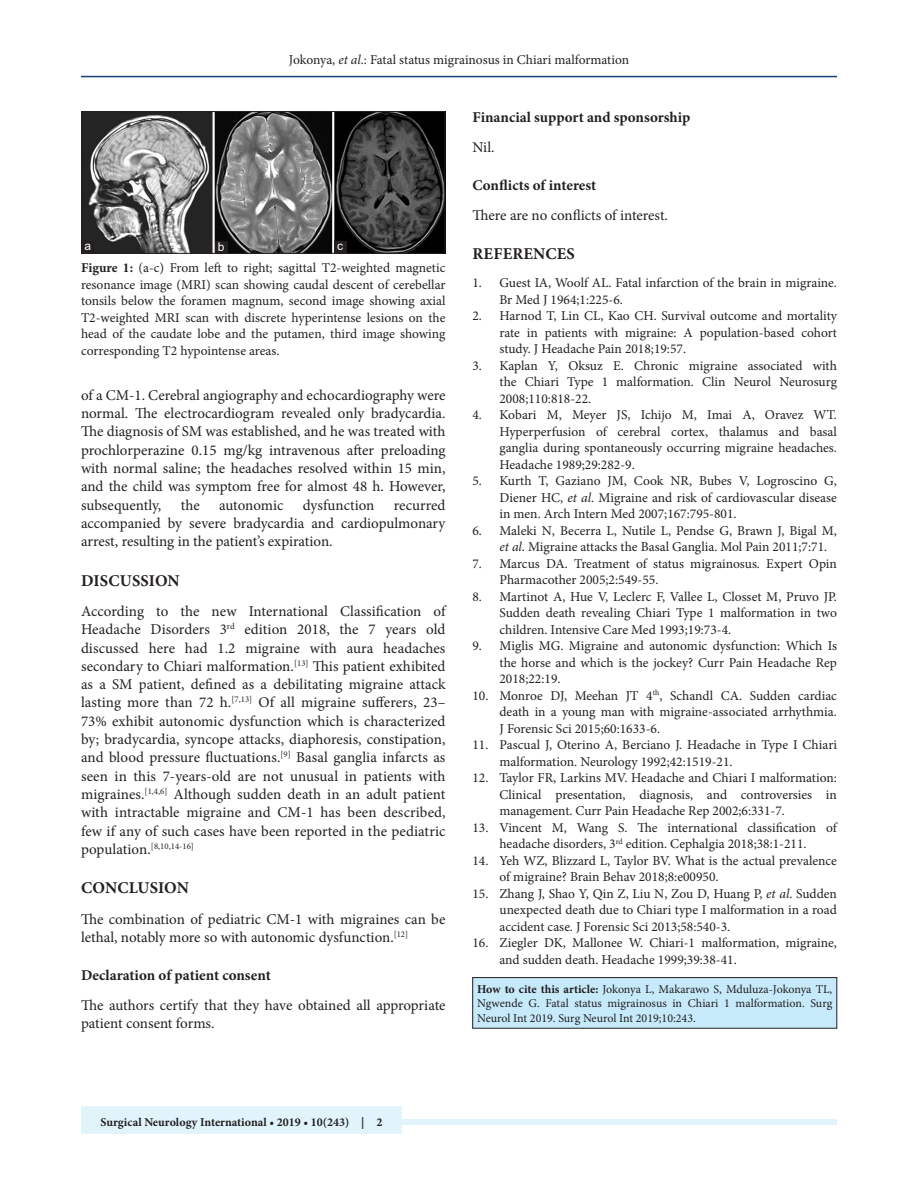
<style>
.page{position:relative;width:918px;height:1188px;background:#fff}
.page>*{position:absolute;margin:0;border:0;box-sizing:border-box;transform-origin:0 0}
.t1{font:700 16.5px "Minion Pro";letter-spacing:.01em;color:#231f20}
.TX{font:15px/18.3px "Minion Pro";color:#231f20;text-align:justify}
.t2{font:700 15px "Minion Pro";color:#231f20}
.REF{font:13.5px/16.5px "Minion Pro";color:#231f20;text-align:justify}
.FGC{font:13.5px/16.5px "Minion Pro";letter-spacing:-.005em;color:#231f20;text-align:justify}
.HTC{font:12px/14.4px "Minion Pro";color:#231f20;text-align:justify}
.JF{font:700 12px "Minion Pro";color:#231f20}
.LABEL{font:12px "Arial";color:#fff}
.TX-2{font:8.7px "Minion Pro";color:#231f20}
.s1{font-style:italic}
.s2{font-weight:700}
.s3{font-size:15px}
</style>
<div class="page">
<hr style="left:81px;top:76px;width:756px;height:1px;background:#164077">
<div style="left:81px;top:1119px;width:756px;height:6px;background:#e1f4fc"></div>
<div style="left:81px;top:1106px;width:320px;height:28px;background:#e1f4fc"></div>
<div style="left:473px;top:978px;width:364px;height:50px;background:#c6eafa"></div>
<div style="left:473px;top:977px;width:364px;height:51px;border:1px solid #231f20"></div>
<img style="left:84px;top:113px;width:359px;height:139px">
<div style="left:82px;top:111px;width:363px;height:143px;border:1px solid #231f20"></div>
<div style="left:334px;top:241px;width:13px;height:13px;background:#231f20"></div>
<div style="left:215px;top:241px;width:13px;height:13px;background:#231f20"></div>
<div style="left:81px;top:241px;width:13px;height:13px;background:#231f20"></div>
<p class="FGC" style="left:289px;top:51px;width:342px">Jokonya, <span class="s1">et al</span>.: Fatal status migrainosus in Chiari malformation</p>
<p class="LABEL" style="left:85px;top:238px;width:8px">a</p>
<p class="LABEL" style="left:218px;top:239px;width:8px">b</p>
<p class="LABEL" style="left:337px;top:238px;width:7px">c</p>
<p class="FGC" style="left:81px;top:260px;width:366px"><span class="s2">Figure 1:</span> (a-c) From left to right; sagittal T2-weighted magnetic resonance image (MRI) scan showing caudal descent of cerebellar tonsils below the foramen magnum, second image showing axial T2-weighted MRI scan with discrete hyperintense lesions on the head of the caudate lobe and the putamen, third image showing corresponding T2 hypointense areas.</p>
<p class="TX" style="left:81px;top:386px;width:366px">of a CM-1. Cerebral angiography and echocardiography were normal. The electrocardiogram revealed only bradycardia.<br>The diagnosis of SM was established, and he was treated with prochlorperazine 0.15 mg/kg intravenous after preloading with normal saline; the headaches resolved within 15 min, and the child was symptom free for almost 48 h. However, subsequently,</p>
<p class="TX" style="left:81px;top:496px;width:366px;text-indent:313px">recurred accompanied by severe bradycardia and cardiopulmonary arrest, resulting in the patient’s expiration.</p>
<h1 class="t1" style="left:81px;top:569px;width:100px">DISCUSSION</h1>
<p class="TX" style="left:81px;top:602px;width:366px">According to the new International Classification of Headache Disorders 3<sup>rd</sup> edition 2018, the 7 years old discussed here had 1.2 migraine with aura headaches secondary to Chiari malformation.<sup>[13]</sup> This patient exhibited as a SM patient, defined as a debilitating migraine attack lasting more than 72 h.<sup>[7,13]</sup> Of all migraine sufferers, 23– 73% exhibit autonomic dysfunction which is characterized by; bradycardia, syncope attacks, diaphoresis, constipation, and blood pressure fluctuations.<sup>[9]</sup> Basal ganglia infarcts as seen in this 7-years-old are not unusual in patients with migraines.<sup>[1,4,6]</sup> Although sudden death in an adult patient with intractable migraine and CM-1 has been described, few if any of such cases have been reported in the pediatric</p>
<p class="TX-2" style="left:81px;top:840px;width:114px"><span class="s3">population.</span>[8,10,14-16]</p>
<h1 class="t1" style="left:81px;top:876px;width:109px">CONCLUSION</h1>
<p class="TX" style="left:81px;top:910px;width:366px">The combination of pediatric CM-1 with migraines can be lethal, notably more so with autonomic dysfunction.<sup>[12]</sup></p>
<h2 class="t2" style="left:81px;top:964px;width:191px">Declaration of patient consent</h2>
<p class="TX" style="left:81px;top:996px;width:366px">The authors certify that they have obtained all appropriate patient consent forms.</p>
<p class="TX" style="left:181px;top:496px;width:20px">the</p>
<p class="TX" style="left:219px;top:496px;width:66px">autonomic</p>
<p class="TX" style="left:303px;top:496px;width:73px">dysfunction</p>
<h2 class="t2" style="left:472px;top:107px;width:219px">Financial support and sponsorship</h2>
<p class="TX" style="left:472px;top:138px;width:24px">Nil.</p>
<h2 class="t2" style="left:472px;top:174px;width:125px">Conflicts of interest</h2>
<p class="TX" style="left:472px;top:206px;width:197px">There are no conflicts of interest.</p>
<h1 class="t1" style="left:473px;top:242px;width:104px">REFERENCES</h1>
<p class="REF" style="left:500px;top:275px;width:339px;text-indent:-27px">1. Guest IA, Woolf AL. Fatal infarction of the brain in migraine.<br>Br Med J 1964;1:225-6.</p>
<p class="REF" style="left:500px;top:308px;width:339px;text-indent:-27px">2. Harnod T, Lin CL, Kao CH. Survival outcome and mortality rate in patients with migraine: A population-based cohort study. J Headache Pain 2018;19:57.</p>
<p class="REF" style="left:500px;top:357px;width:339px;text-indent:-27px">3. Kaplan Y, Oksuz E. Chronic migraine associated with the Chiari Type 1 malformation. Clin Neurol Neurosurg 2008;110:818-22.</p>
<p class="REF" style="left:500px;top:407px;width:339px;text-indent:-27px">4. Kobari M, Meyer JS, Ichijo M, Imai A, Oravez WT.<br>Hyperperfusion of cerebral cortex, thalamus and basal ganglia during spontaneously occurring migraine headaches.<br>Headache 1989;29:282-9.</p>
<p class="REF" style="left:500px;top:473px;width:339px;text-indent:-27px">5. Kurth T, Gaziano JM, Cook NR, Bubes V, Logroscino G, Diener HC, <span class="s1">et al</span>. Migraine and risk of cardiovascular disease in men. Arch Intern Med 2007;167:795-801.</p>
<p class="REF" style="left:500px;top:522px;width:339px;text-indent:-27px">6. Maleki N, Becerra L, Nutile L, Pendse G, Brawn J, Bigal M, <span class="s1">et al</span>. Migraine attacks the Basal Ganglia. Mol Pain 2011;7:71.</p>
<p class="REF" style="left:500px;top:555px;width:339px;text-indent:-27px">7. Marcus DA. Treatment of status migrainosus. Expert Opin<br>Pharmacother 2005;2:549-55.</p>
<p class="REF" style="left:500px;top:588px;width:339px;text-indent:-27px">8. Martinot A, Hue V, Leclerc F, Vallee L, Closset M, Pruvo JP.<br>Sudden death revealing Chiari Type 1 malformation in two children. Intensive Care Med 1993;19:73-4.</p>
<p class="REF" style="left:500px;top:638px;width:339px;text-indent:-27px">9. Miglis MG. Migraine and autonomic dysfunction: Which Is the horse and which is the jockey? Curr Pain Headache Rep 2018;22:19.</p>
<p class="REF" style="left:500px;top:687px;width:339px;text-indent:-27px">10. Monroe DJ, Meehan JT 4<sup>th</sup>, Schandl CA. Sudden cardiac death in a young man with migraine-associated arrhythmia.<br>J Forensic Sci 2015;60:1633-6.</p>
<p class="REF" style="left:500px;top:737px;width:339px;text-indent:-27px">11. Pascual J, Oterino A, Berciano J. Headache in Type I Chiari malformation. Neurology 1992;42:1519-21.</p>
<p class="REF" style="left:500px;top:770px;width:339px;text-indent:-27px">12. Taylor FR, Larkins MV. Headache and Chiari I malformation:<br>Clinical presentation, diagnosis, and controversies in management. Curr Pain Headache Rep 2002;6:331-7.</p>
<p class="REF" style="left:472px;top:819px;width:366px;text-align:center">13. Vincent M, Wang S. The international classification of headache disorders, 3<sup>rd</sup> edition. Cephalgia 2018;38:1-211.</p>
<p class="REF" style="left:500px;top:852px;width:339px;text-indent:-27px">14. Yeh WZ, Blizzard L, Taylor BV. What is the actual prevalence of migraine? Brain Behav 2018;8:e00950.</p>
<p class="REF" style="left:500px;top:885px;width:339px;text-indent:-27px">15. Zhang J, Shao Y, Qin Z, Liu N, Zou D, Huang P, <span class="s1">et al</span>. Sudden unexpected death due to Chiari type I malformation in a road accident case. J Forensic Sci 2013;58:540-3.</p>
<p class="REF" style="left:500px;top:935px;width:339px;text-indent:-27px">16. Ziegler DK, Mallonee W. Chiari-1 malformation, migraine, and sudden death. Headache 1999;39:38-41.</p>
<p class="HTC" style="left:477px;top:982px;width:357px"><span class="s2">How to cite this article:</span> Jokonya L, Makarawo S, Mduluza-Jokonya TL, Ngwende G. Fatal status migrainosus in Chiari 1 malformation. Surg Neurol Int 2019. Surg Neurol Int 2019;10:243.</p>
<p class="JF" style="left:100px;top:1113px;width:284px">Surgical Neurology International • 2019 • 10(243) | 2</p>
</div>
